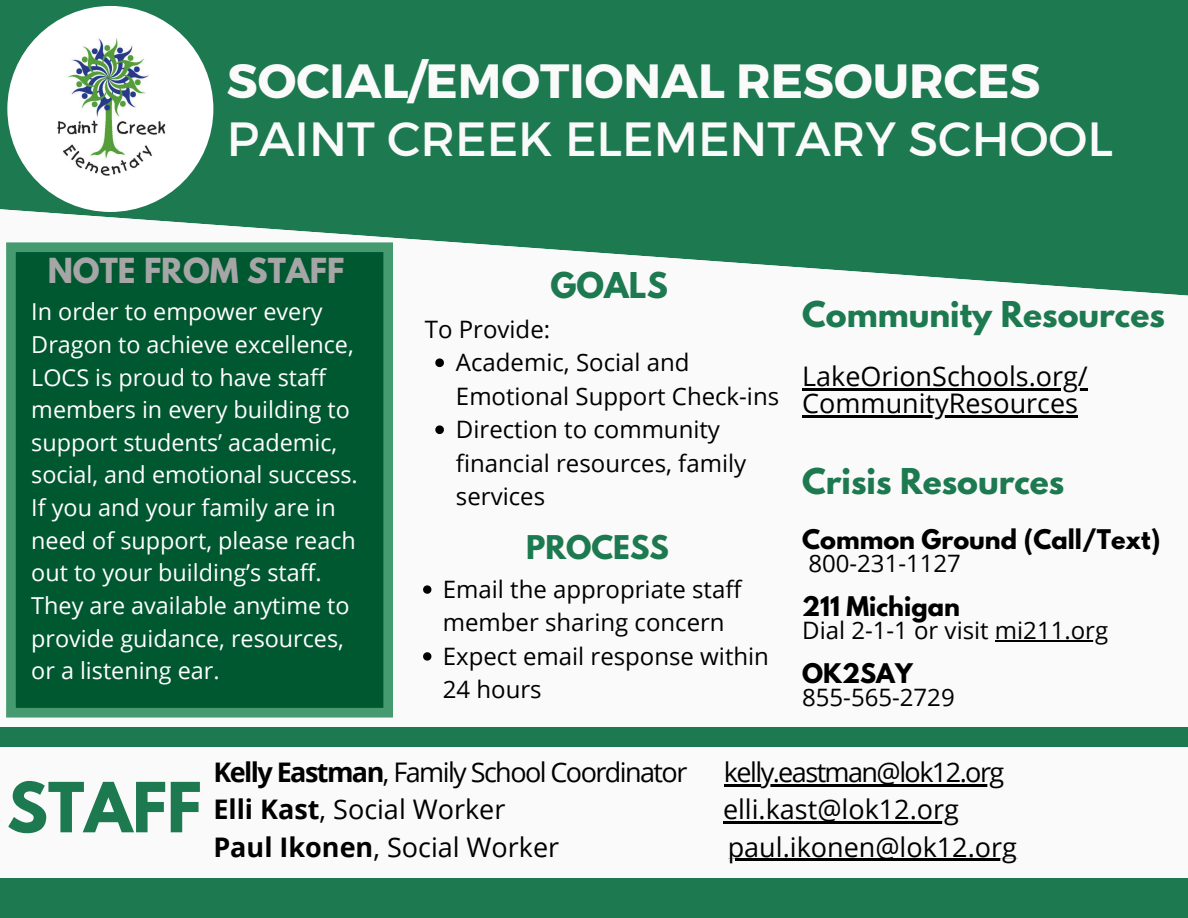
<style>
.page{position:relative;width:1188px;height:918px;background:#fafafa}
.page>*{position:absolute;margin:0;border:0;box-sizing:border-box;transform-origin:0 0}
.t1{font:700 61.2px "League Spartan";color:#1d794f}
.t2{font:48px "Montserrat";color:#fafafa}
.t3{font:700 48px "Montserrat";color:#fafafa}
.t4{font:700 31.5px "League Spartan";color:#1d794f}
.t5{font:700 30.6px "League Spartan";color:#a6a6a6}
.t6{font:700 28.95px "League Spartan";color:#1d794f}
.t7{font:27px "Open Sans";color:#000}
.t8{font:27px "Open Sans";letter-spacing:-.06em;color:#000}
.t9{font:24px/33.5px "Open Sans";color:#000}
.t10{font:700 24px "League Spartan";color:#000}
.t11{font:23.4px/32.7px "Open Sans";color:#fff}
.s1{font-weight:700}
</style>
<div class="page">
<svg style="left:0;top:0;width:1188px;height:296px;background:#338660"></svg>
<div style="left:0;top:879px;width:1188px;height:39px;background:#1d794f"></div>
<hr style="left:802px;top:388px;width:286px;height:3px;background:#000">
<hr style="left:802px;top:415px;width:276px;height:3px;background:#000">
<hr style="left:995px;top:640px;width:113px;height:2px;background:#000">
<hr style="left:724px;top:785px;width:279px;height:2px;background:#000">
<hr style="left:723px;top:822px;width:236px;height:2px;background:#000">
<hr style="left:728px;top:859px;width:289px;height:2px;background:#000">
<div style="left:0;top:727px;width:1188px;height:20px;background:#1d794f"></div>
<div style="left:7px;top:6px;width:206px;height:206px;background:#fff;border-radius:50%"></div>
<img style="left:57px;top:38px;width:109px;height:138px">
<svg style="left:423px;top:585px;width:8px;height:9px"></svg>
<svg style="left:423px;top:652px;width:8px;height:9px"></svg>
<svg style="left:435px;top:358px;width:9px;height:9px"></svg>
<svg style="left:435px;top:425px;width:9px;height:9px"></svg>
<svg style="left:6px;top:242px;width:387px;height:476px;background:#065e36"></svg>
<p class="t3" style="left:227px;top:49px;width:815px">SOCIAL/EMOTIONAL RESOURCES</p>
<p class="t2" style="left:227px;top:108px;width:888px">PAINT CREEK ELEMENTARY SCHOOL</p>
<p class="t5" style="left:48px;top:256px;width:298px">NOTE FROM STAFF</p>
<p class="t11" style="left:31px;top:295px;width:328px">In order to empower every<br>Dragon to achieve excellence,<br>LOCS is proud to have staff members in every building to support students’ academic, social, and emotional success.<br>If you and your family are in need of support, please reach out to your building’s staff.<br>They are available anytime to provide guidance, resources, or a listening ear.</p>
<p class="t4" style="left:551px;top:270px;width:119px">GOALS</p>
<p class="t9" style="left:425px;top:312px;width:127px">To Provide:</p>
<p class="t9" style="left:456px;top:345px;width:325px">Academic, Social and<br>Emotional Support Check-ins</p>
<p class="t9" style="left:456px;top:412px;width:292px">Direction to community financial resources, family services</p>
<p class="t6" style="left:526px;top:533px;width:144px">PROCESS</p>
<p class="t9" style="left:443px;top:572px;width:300px">Email the appropriate staff member sharing concern</p>
<p class="t9" style="left:443px;top:639px;width:328px">Expect email response within<br>24 hours</p>
<p class="t4" style="left:802px;top:299px;width:364px">Community Resources</p>
<p class="t7" style="left:802px;top:357px;width:287px">LakeOrionSchools.org/</p>
<p class="t7" style="left:802px;top:384px;width:277px">CommunityResources</p>
<p class="t4" style="left:802px;top:465px;width:264px">Crisis Resources</p>
<p class="t10" style="left:802px;top:527px;width:360px">Common Ground (Call/Text)</p>
<p class="t9" style="left:808px;top:546px;width:154px">800-231-1127</p>
<p class="t10" style="left:802px;top:594px;width:159px">211 Michigan</p>
<p class="t9" style="left:802px;top:613px;width:308px">Dial 2-1-1 or visit mi211.org</p>
<p class="t10" style="left:802px;top:662px;width:112px">OK2SAY</p>
<p class="t9" style="left:802px;top:680px;width:154px">855-565-2729</p>
<p class="t1" style="left:7px;top:777px;width:196px">STAFF</p>
<p class="t8" style="left:213px;top:753px;width:475px"><span class="s1">Kelly Eastman</span>, Family School Coordinator</p>
<p class="t8" style="left:724px;top:753px;width:282px">kelly.eastman@lok12.org</p>
<p class="t7" style="left:213px;top:791px;width:294px"><span class="s1">Elli Kast</span>, Social Worker</p>
<p class="t7" style="left:723px;top:791px;width:237px">elli.kast@lok12.org</p>
<p class="t7" style="left:213px;top:828px;width:347px"><span class="s1">Paul Ikonen</span>, Social Worker</p>
<p class="t7" style="left:728px;top:828px;width:291px">paul.ikonen@lok12.org</p>
</div>
